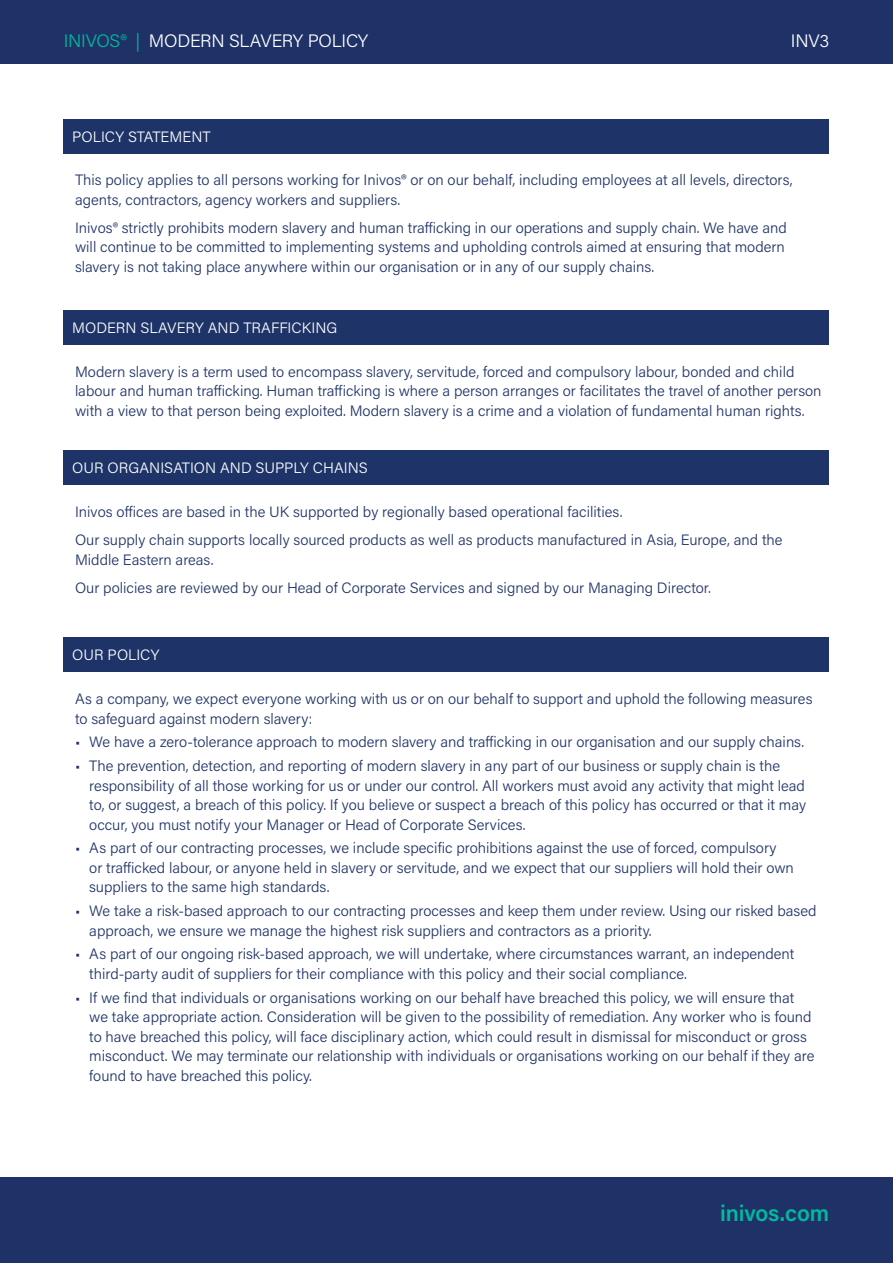
<style>
.page{position:relative;width:893px;height:1263px;background:#fff}
.page>*{position:absolute;margin:0;border:0;box-sizing:border-box;transform-origin:0 0}
.t1{font:600 22.5px "Acumin Pro";letter-spacing:-.005em;color:#03b89d}
.spec_sheet_secondary{font:300 18px "Acumin Pro";letter-spacing:-.015em;color:#fff}
.t2{font:300 15px/19.5px "Acumin Pro";color:#203367}
.t3{font:300 15px "Acumin Pro";color:#fff}
.s1{color:#03b89d}
</style>
<div class="page">
<div style="left:0;top:0;width:893px;height:64px;background:#1f3267"></div>
<div style="left:0;top:1178px;width:893px;height:85px;background:#1f3267"></div>
<div style="left:64px;top:119px;width:765px;height:34px;background:#1e3367"></div>
<div style="left:64px;top:310px;width:765px;height:34px;background:#1e3367"></div>
<div style="left:64px;top:451px;width:765px;height:34px;background:#1e3367"></div>
<div style="left:64px;top:638px;width:765px;height:34px;background:#1e3367"></div>
<p class="spec_sheet_secondary" style="left:64px;top:29px;width:306px"><span class="s1">INIVOS® |</span> MODERN SLAVERY POLICY</p>
<p class="spec_sheet_secondary" style="left:791px;top:29px;width:40px">INV3</p>
<p class="t3" style="left:72px;top:126px;width:140px">POLICY STATEMENT</p>
<p class="t2" style="left:75px;top:170px;width:719px">This policy applies to all persons working for Inivos® or on our behalf, including employees at all levels, directors, agents, contractors, agency workers and suppliers.</p>
<p class="t2" style="left:75px;top:217px;width:713px">Inivos® strictly prohibits modern slavery and human trafficking in our operations and supply chain. We have and will continue to be committed to implementing systems and upholding controls aimed at ensuring that modern slavery is not taking place anywhere within our organisation or in any of our supply chains.</p>
<p class="t3" style="left:72px;top:317px;width:267px">MODERN SLAVERY AND TRAFFICKING</p>
<p class="t2" style="left:75px;top:361px;width:748px">Modern slavery is a term used to encompass slavery, servitude, forced and compulsory labour, bonded and child labour and human trafficking. Human trafficking is where a person arranges or facilitates the travel of another person with a view to that person being exploited. Modern slavery is a crime and a violation of fundamental human rights.</p>
<p class="t3" style="left:72px;top:458px;width:297px">OUR ORGANISATION AND SUPPLY CHAINS</p>
<p class="t2" style="left:75px;top:501px;width:549px">Inivos offices are based in the UK supported by regionally based operational facilities.</p>
<p class="t2" style="left:75px;top:529px;width:709px">Our supply chain supports locally sourced products as well as products manufactured in Asia, Europe, and the<br>Middle Eastern areas.</p>
<p class="t2" style="left:75px;top:577px;width:637px">Our policies are reviewed by our Head of Corporate Services and signed by our Managing Director.</p>
<p class="t3" style="left:72px;top:645px;width:89px">OUR POLICY</p>
<p class="t2" style="left:75px;top:689px;width:739px">As a company, we expect everyone working with us or on our behalf to support and uphold the following measures to safeguard against modern slavery:</p>
<p class="t2" style="left:75px;top:732px;width:731px">• We have a zero-tolerance approach to modern slavery and trafficking in our organisation and our supply chains.</p>
<p class="t2" style="left:89px;top:756px;width:718px;text-indent:-14px">• The prevention, detection, and reporting of modern slavery in any part of our business or supply chain is the responsibility of all those working for us or under our control. All workers must avoid any activity that might lead to, or suggest, a breach of this policy. If you believe or suspect a breach of this policy has occurred or that it may occur, you must notify your Manager or Head of Corporate Services.</p>
<p class="t2" style="left:89px;top:838px;width:706px;text-indent:-14px">• As part of our contracting processes, we include specific prohibitions against the use of forced, compulsory<br>or trafficked labour, or anyone held in slavery or servitude, and we expect that our suppliers will hold their own suppliers to the same high standards.</p>
<p class="t2" style="left:89px;top:901px;width:729px;text-indent:-14px">• We take a risk-based approach to our contracting processes and keep them under review. Using our risked based approach, we ensure we manage the highest risk suppliers and contractors as a priority.</p>
<p class="t2" style="left:89px;top:944px;width:707px;text-indent:-14px">• As part of our ongoing risk-based approach, we will undertake, where circumstances warrant, an independent third-party audit of suppliers for their compliance with this policy and their social compliance.</p>
<p class="t2" style="left:89px;top:987px;width:727px;text-indent:-14px">• If we find that individuals or organisations working on our behalf have breached this policy, we will ensure that we take appropriate action. Consideration will be given to the possibility of remediation. Any worker who is found to have breached this policy, will face disciplinary action, which could result in dismissal for misconduct or gross misconduct. We may terminate our relationship with individuals or organisations working on our behalf if they are found to have breached this policy.</p>
<p class="t1" style="left:720px;top:1197px;width:110px">inivos.com</p>
</div>
